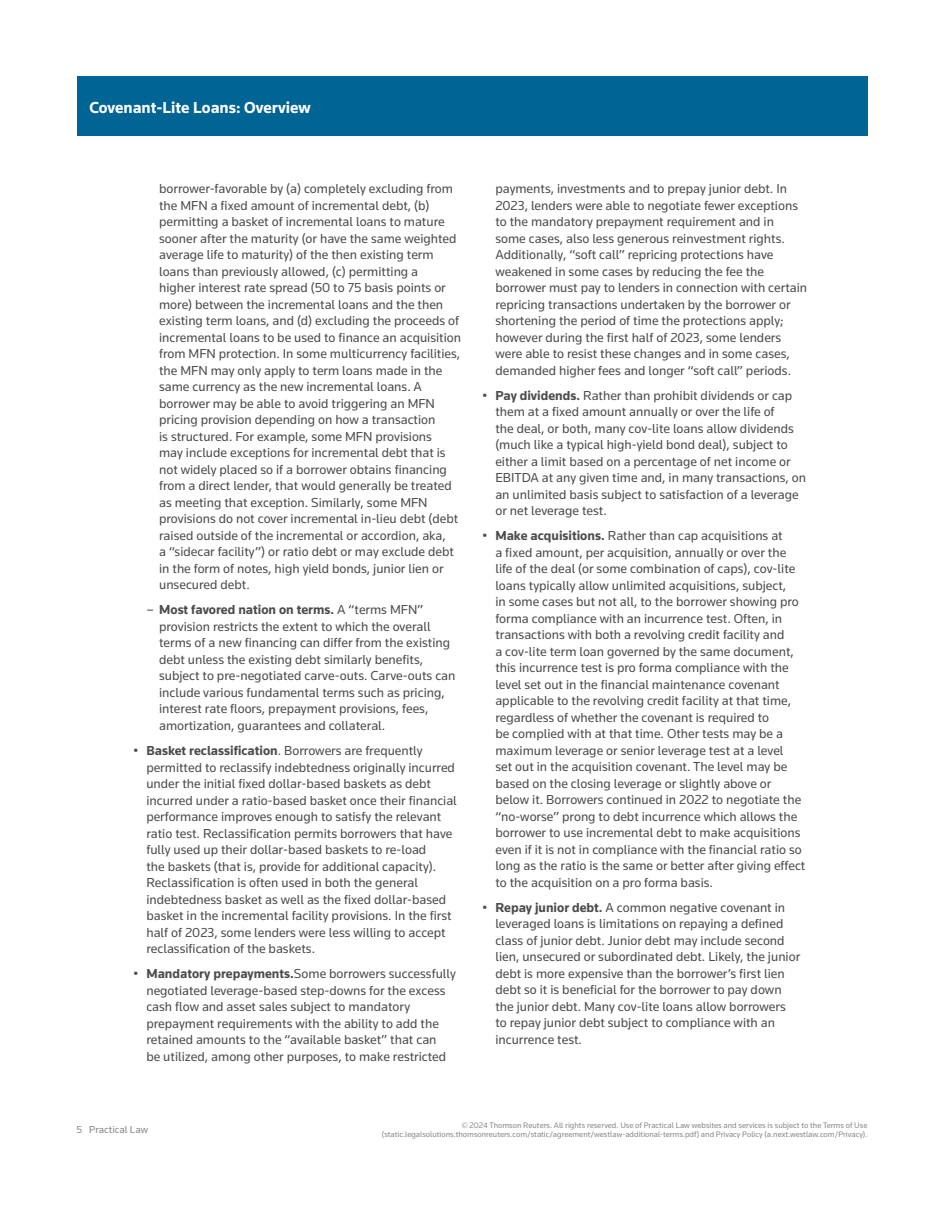
<style>
.page{position:relative;width:944px;height:1214px;background:#fff}
.page>*{position:absolute;margin:0;border:0;box-sizing:border-box;transform-origin:0 0}
.t1{font:700 16.5px "Knowledge";color:#fff}
.t2{font:13.5px/16.5px "Knowledge";color:#4b4c4d}
.t3{font:10.5px "Knowledge";color:#86888b}
.t4{font:8.25px/9.8px "Knowledge";color:#86888b;text-align:right}
.s1{font-weight:700}
</style>
<div class="page">
<div style="left:77px;top:77px;width:790px;height:59px;background:#006494"></div>
<p class="t1" style="left:89px;top:97px;width:223px">Covenant-Lite Loans: Overview</p>
<p class="t2" style="left:159px;top:180px;width:303px">borrower-favorable by (a) completely excluding from the MFN a fixed amount of incremental debt, (b) permitting a basket of incremental loans to mature sooner after the maturity (or have the same weighted average life to maturity) of the then existing term loans than previously allowed, (c) permitting a<br>higher interest rate spread (50 to 75 basis points or more) between the incremental loans and the then existing term loans, and (d) excluding the proceeds of incremental loans to be used to finance an acquisition from MFN protection. In some multicurrency facilities, the MFN may only apply to term loans made in the same currency as the new incremental loans. A borrower may be able to avoid triggering an MFN pricing provision depending on how a transaction<br>is structured. For example, some MFN provisions<br>may include exceptions for incremental debt that is not widely placed so if a borrower obtains financing from a direct lender, that would generally be treated as meeting that exception. Similarly, some MFN provisions do not cover incremental in-lieu debt (debt raised outside of the incremental or accordion, aka,<br>a “sidecar facility”) or ratio debt or may exclude debt in the form of notes, high yield bonds, junior lien or unsecured debt.</p>
<p class="t2" style="left:159px;top:601px;width:298px;text-indent:-13px">– <span class="s1">Most favored nation on terms.</span> A “terms MFN” provision restricts the extent to which the overall terms of a new financing can differ from the existing debt unless the existing debt similarly benefits, subject to pre-negotiated carve-outs. Carve-outs can include various fundamental terms such as pricing, interest rate floors, prepayment provisions, fees, amortization, guarantees and collateral.</p>
<p class="t2" style="left:146px;top:742px;width:312px;text-indent:-13px">• <span class="s1">Basket reclassification</span>. Borrowers are frequently permitted to reclassify indebtedness originally incurred under the initial fixed dollar-based baskets as debt incurred under a ratio-based basket once their financial performance improves enough to satisfy the relevant ratio test. Reclassification permits borrowers that have fully used up their dollar-based baskets to re-load<br>the baskets (that is, provide for additional capacity).<br>Reclassification is often used in both the general indebtedness basket as well as the fixed dollar-based basket in the incremental facility provisions. In the first half of 2023, some lenders were less willing to accept reclassification of the baskets.</p>
<p class="t2" style="left:146px;top:965px;width:311px;text-indent:-13px">• <span class="s1">Mandatory prepayments.</span>Some borrowers successfully negotiated leverage-based step-downs for the excess cash flow and asset sales subject to mandatory prepayment requirements with the ability to add the retained amounts to the “available basket” that can<br>be utilized, among other purposes, to make restricted</p>
<p class="t2" style="left:495px;top:180px;width:313px">payments, investments and to prepay junior debt. In 2023, lenders were able to negotiate fewer exceptions to the mandatory prepayment requirement and in some cases, also less generous reinvestment rights.<br>Additionally, “soft call” repricing protections have weakened in some cases by reducing the fee the borrower must pay to lenders in connection with certain repricing transactions undertaken by the borrower or shortening the period of time the protections apply; however during the first half of 2023, some lenders were able to resist these changes and in some cases, demanded higher fees and longer “soft call” periods.</p>
<p class="t2" style="left:495px;top:387px;width:312px;text-indent:-13px">• <span class="s1">Pay dividends.</span> Rather than prohibit dividends or cap them at a fixed amount annually or over the life of<br>the deal, or both, many cov-lite loans allow dividends (much like a typical high-yield bond deal), subject to either a limit based on a percentage of net income or EBITDA at any given time and, in many transactions, on an unlimited basis subject to satisfaction of a leverage or net leverage test.</p>
<p class="t2" style="left:495px;top:527px;width:311px;text-indent:-13px">• <span class="s1">Make acquisitions.</span> Rather than cap acquisitions at<br>a fixed amount, per acquisition, annually or over the life of the deal (or some combination of caps), cov-lite loans typically allow unlimited acquisitions, subject,<br>in some cases but not all, to the borrower showing pro forma compliance with an incurrence test. Often, in transactions with both a revolving credit facility and<br>a cov-lite term loan governed by the same document, this incurrence test is pro forma compliance with the level set out in the financial maintenance covenant applicable to the revolving credit facility at that time, regardless of whether the covenant is required to<br>be complied with at that time. Other tests may be a maximum leverage or senior leverage test at a level<br>set out in the acquisition covenant. The level may be based on the closing leverage or slightly above or below it. Borrowers continued in 2022 to negotiate the “no-worse” prong to debt incurrence which allows the borrower to use incremental debt to make acquisitions even if it is not in compliance with the financial ratio so long as the ratio is the same or better after giving effect to the acquisition on a pro forma basis.</p>
<p class="t2" style="left:495px;top:899px;width:306px;text-indent:-13px">• <span class="s1">Repay junior debt.</span> A common negative covenant in leveraged loans is limitations on repaying a defined class of junior debt. Junior debt may include second lien, unsecured or subordinated debt. Likely, the junior debt is more expensive than the borrower’s first lien debt so it is beneficial for the borrower to pay down the junior debt. Many cov-lite loans allow borrowers to repay junior debt subject to compliance with an incurrence test.</p>
<p class="t3" style="left:77px;top:1123px;width:73px">5 Practical Law</p>
<p class="t4" style="left:382px;top:1119px;width:487px">© 2024 Thomson Reuters. All rights reserved. Use of Practical Law websites and services is subject to the Terms of Use (static.legalsolutions.thomsonreuters.com/static/agreement/westlaw-additional-terms.pdf) and Privacy Policy (a.next.westlaw.com/Privacy).</p>
</div>
